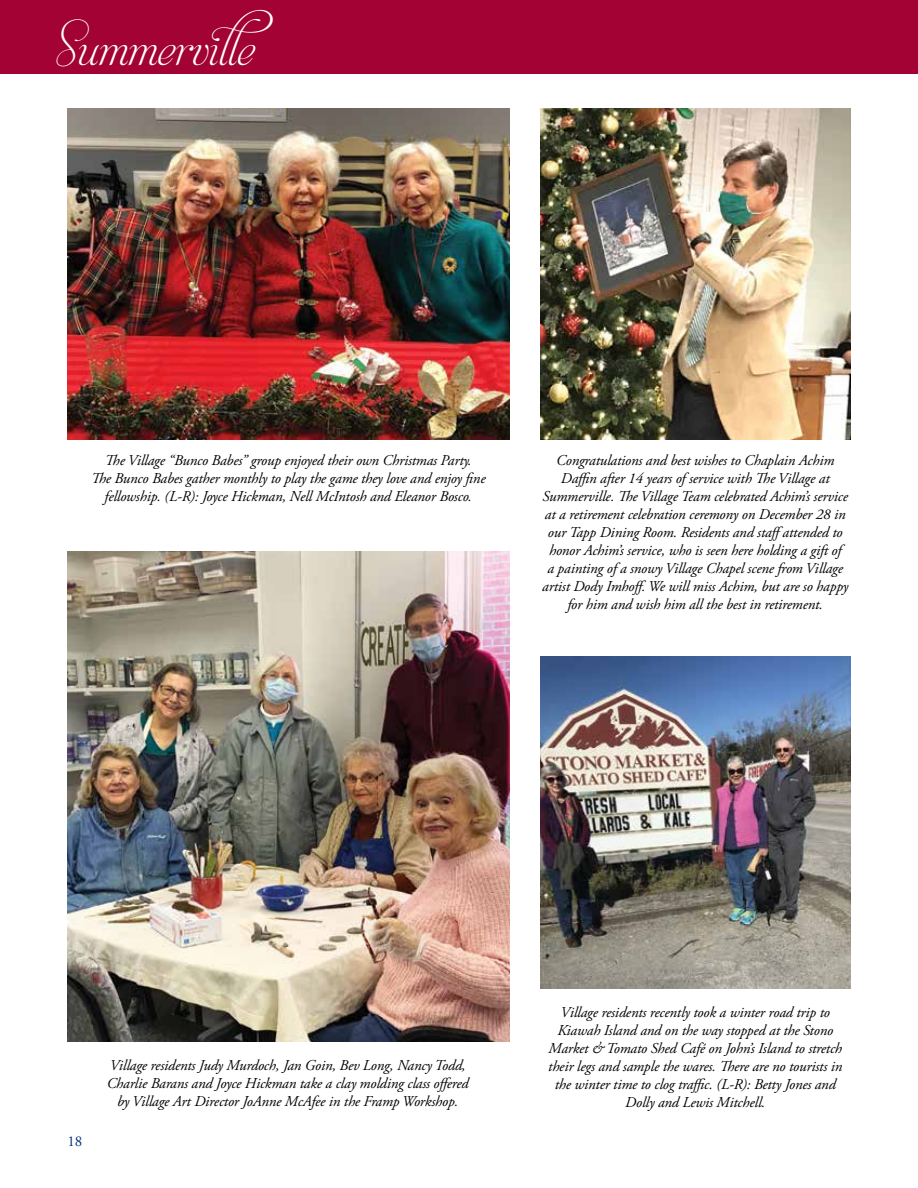
<style>
.page{position:relative;width:918px;height:1188px;background:#fff}
.page>*{position:absolute;margin:0;border:0;box-sizing:border-box;transform-origin:0 0}
.t1{font:39px "Aphrodite Slim Pro";letter-spacing:-.01em;color:#fff}
.t2{font:italic 15px/18px "Adobe Garamond Pro";letter-spacing:-.01em;color:#000;text-align:center}
.t3{font:15px "Adobe Garamond Pro";color:#002d74}
</style>
<div class="page">
<div style="left:0;top:0;width:918px;height:73px;background:#a30234"></div>
<img style="left:540px;top:108px;width:311px;height:331px">
<img style="left:68px;top:108px;width:441px;height:331px">
<img style="left:68px;top:552px;width:441px;height:489px">
<img style="left:540px;top:657px;width:311px;height:332px">
<h1 class="t1" style="left:54px;top:28px;width:227px">Summerville</h1>
<p class="t2" style="left:91px;top:451px;width:396px">The Village “Bunco Babes” group enjoyed their own Christmas Party.<br>The Bunco Babes gather monthly to play the game they love and enjoy fine fellowship. (L-R): Joyce Hickman, Nell McIntosh and Eleanor Bosco.</p>
<p class="t2" style="left:542px;top:451px;width:307px">Congratulations and best wishes to Chaplain Achim Daffin after 14 years of service with The Village at Summerville. The Village Team celebrated Achim’s service at a retirement celebration ceremony on December 28 in our Tapp Dining Room. Residents and staffattended to honor Achim’s service, who is seen here holding a gift of<br>a painting of a snowy Village Chapel scene from Village artist Dody Imhoff. We will miss Achim, but are so happy for him and wish him all the best in retirement.</p>
<p class="t3" style="left:68px;top:1133px;width:16px">18</p>
<p class="t2" style="left:107px;top:1057px;width:364px">Village residents Judy Murdoch, Jan Goin, Bev Long, Nancy Todd,<br>Charlie Barans and Joyce Hickman take a clay molding class offered by Village Art Director JoAnne McAfee in the Framp Workshop.</p>
<p class="t2" style="left:548px;top:1003px;width:296px">Village residents recently took a winter road trip to Kiawah Island and on the way stopped at the Stono Market &amp; Tomato Shed Café on John’s Island to stretch their legs and sample the wares. There are no tourists in the winter time to clog traffic. (L-R): Betty Jones and Dolly and Lewis Mitchell.</p>
</div>
